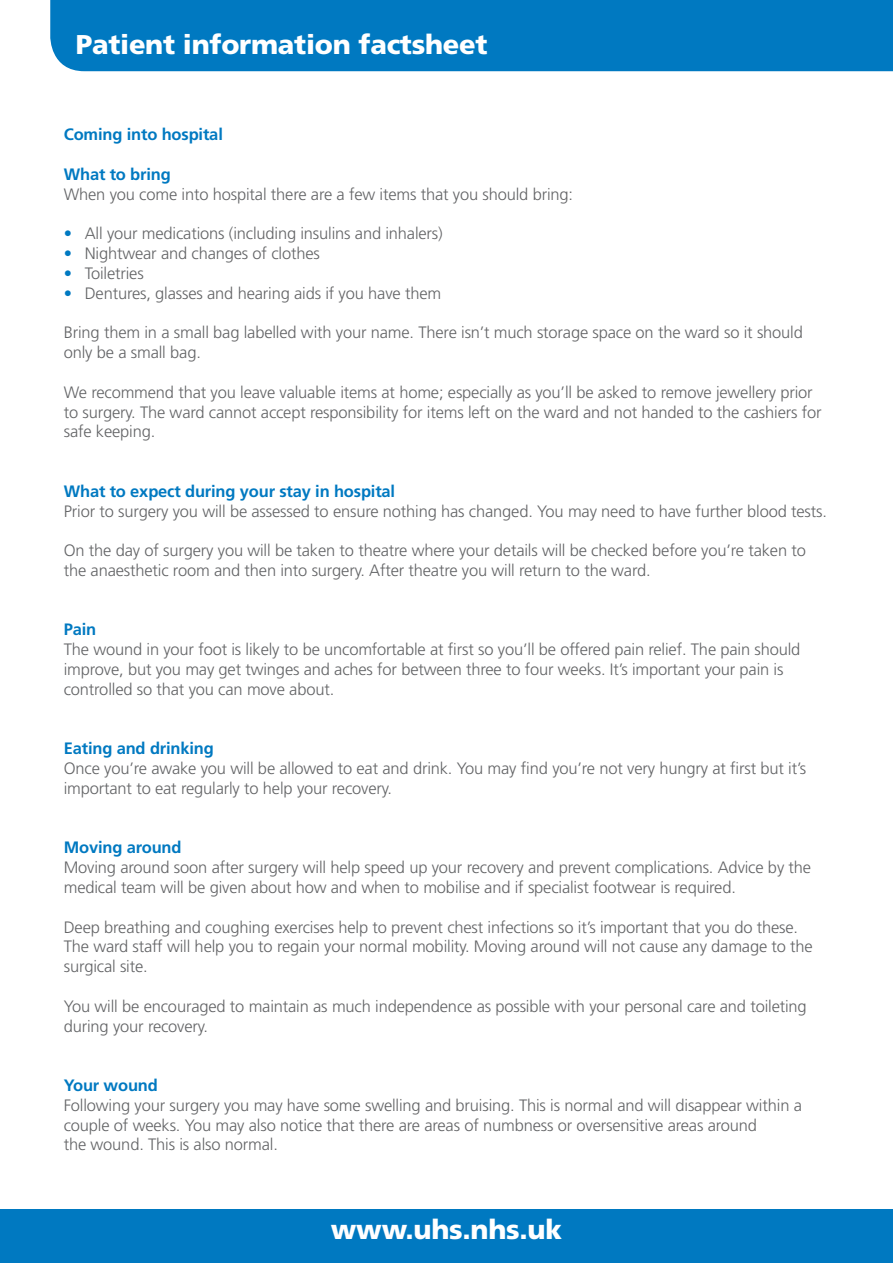
<style>
.page{position:relative;width:893px;height:1263px;background:#fff}
.page>*{position:absolute;margin:0;border:0;box-sizing:border-box;transform-origin:0 0}
.t1{font:900 27.15px "Frutiger";letter-spacing:-.01em;color:#fff}
.t2{font:300 16.5px/19.8px "Frutiger";letter-spacing:-.01em;color:#636466}
.t3{font:700 16.5px "Frutiger";letter-spacing:-.01em;color:#0079c1}
.s1{color:#0079c1}
</style>
<div class="page">
<div style="left:50px;top:0;width:843px;height:71px;background:#0079c1"></div>
<div style="left:0;top:1209px;width:893px;height:54px;background:#0079c1"></div>
<h1 class="t1" style="left:76px;top:28px;width:413px">Patient information factsheet</h1>
<p class="t3" style="left:64px;top:125px;width:161px">Coming into hospital</p>
<p class="t3" style="left:64px;top:165px;width:109px">What to bring</p>
<p class="t2" style="left:64px;top:184px;width:511px">When you come into hospital there are a few items that you should bring:</p>
<p class="t2" style="left:64px;top:224px;width:381px"><span class="s1">•</span> All your medications (including insulins and inhalers)</p>
<p class="t2" style="left:64px;top:244px;width:258px"><span class="s1">•</span> Nightwear and changes of clothes</p>
<p class="t2" style="left:64px;top:263px;width:82px"><span class="s1">•</span> Toiletries</p>
<p class="t2" style="left:64px;top:283px;width:379px"><span class="s1">•</span> Dentures, glasses and hearing aids if you have them</p>
<p class="t2" style="left:64px;top:323px;width:741px">Bring them in a small bag labelled with your name. There isn’t much storage space on the ward so it should only be a small bag.</p>
<p class="t2" style="left:64px;top:382px;width:759px">We recommend that you leave valuable items at home; especially as you’ll be asked to remove jewellery prior to surgery. The ward cannot accept responsibility for items left on the ward and not handed to the cashiers for safe keeping.</p>
<p class="t3" style="left:64px;top:481px;width:333px">What to expect during your stay in hospital</p>
<p class="t2" style="left:64px;top:501px;width:765px">Prior to surgery you will be assessed to ensure nothing has changed. You may need to have further blood tests.</p>
<p class="t2" style="left:64px;top:541px;width:744px">On the day of surgery you will be taken to theatre where your details will be checked before you’re taken to the anaesthetic room and then into surgery. After theatre you will return to the ward.</p>
<p class="t3" style="left:64px;top:620px;width:34px">Pain</p>
<p class="t2" style="left:64px;top:640px;width:738px">The wound in your foot is likely to be uncomfortable at first so you’ll be offered pain relief. The pain should improve, but you may get twinges and aches for between three to four weeks. It’s important your pain is controlled so that you can move about.</p>
<p class="t3" style="left:64px;top:739px;width:152px">Eating and drinking</p>
<p class="t2" style="left:64px;top:758px;width:744px">Once you’re awake you will be allowed to eat and drink. You may find you’re not very hungry at first but it’s important to eat regularly to help your recovery.</p>
<p class="t3" style="left:64px;top:838px;width:119px">Moving around</p>
<p class="t2" style="left:64px;top:857px;width:749px">Moving around soon after surgery will help speed up your recovery and prevent complications. Advice by the medical team will be given about how and when to mobilise and if specialist footwear is required.</p>
<p class="t2" style="left:64px;top:917px;width:751px">Deep breathing and coughing exercises help to prevent chest infections so it’s important that you do these.<br>The ward staff will help you to regain your normal mobility. Moving around will not cause any damage to the surgical site.</p>
<p class="t2" style="left:64px;top:996px;width:744px">You will be encouraged to maintain as much independence as possible with your personal care and toileting during your recovery.</p>
<p class="t3" style="left:64px;top:1075px;width:96px">Your wound</p>
<p class="t2" style="left:64px;top:1095px;width:740px">Following your surgery you may have some swelling and bruising. This is normal and will disappear within a couple of weeks. You may also notice that there are areas of numbness or oversensitive areas around<br>the wound. This is also normal.</p>
<h1 class="t1" style="left:331px;top:1213px;width:233px">www.uhs.nhs.uk</h1>
</div>
